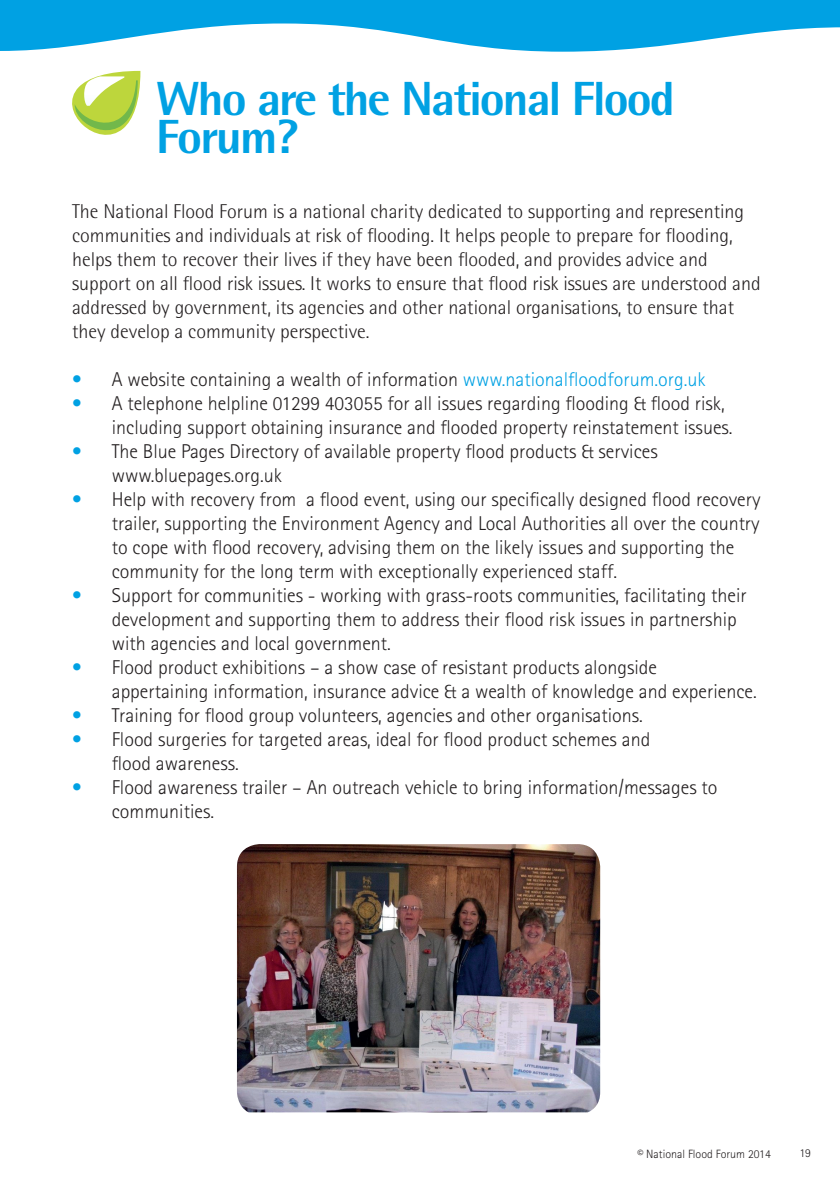
<style>
.page{position:relative;width:840px;height:1191px;background:#fff}
.page>*{position:absolute;margin:0;border:0;box-sizing:border-box;transform-origin:0 0}
.t1{font:800 48px/38px "Rotis Semi Sans Std";letter-spacing:-.04em;color:#00a1e3}
.t2{font:300 20px/24px "Rotis Sans Serif Std";color:#231f20}
.t3{font:300 20px/24px "Rotis Semi Sans Std";color:#231f20}
.t4{font:300 12px "Rotis Sans Serif Std";color:#231f20}
.s1{color:#00a1e3}
</style>
<div class="page">
<svg style="left:72px;top:71px;width:68px;height:64px"></svg>
<svg style="left:0;top:0;width:839px;height:52px;fill:#00a1e3"></svg>
<img style="left:237px;top:844px;width:363px;height:268px">
<h1 class="t1" style="left:156px;top:79px;width:520px">Who are the National Flood<br>Forum?</h1>
<p class="t3" style="left:72px;top:199px;width:690px">The National Flood Forum is a national charity dedicated to supporting and representing communities and individuals at risk of flooding. It helps people to prepare for flooding, helps them to recover their lives if they have been flooded, and provides advice and support on all flood risk issues. It works to ensure that flood risk issues are understood and addressed by government, its agencies and other national organisations, to ensure that they develop a community perspective.</p>
<p class="t2" style="left:72px;top:367px;width:634px"><span class="s1">•</span> A website containing a wealth of information <span class="s1">www.nationalfloodforum.org.uk</span></p>
<p class="t2" style="left:112px;top:391px;width:622px;text-indent:-40px"><span class="s1">•</span> A telephone helpline 01299 403055 for all issues regarding flooding &amp; flood risk, including support obtaining insurance and flooded property reinstatement issues.</p>
<p class="t2" style="left:112px;top:439px;width:547px;text-indent:-40px"><span class="s1">•</span> The Blue Pages Directory of available property flood products &amp; services www.bluepages.org.uk</p>
<p class="t2" style="left:112px;top:487px;width:650px;text-indent:-40px"><span class="s1">•</span> Help with recovery from a flood event, using our specifically designed flood recovery trailer, supporting the Environment Agency and Local Authorities all over the country to cope with flood recovery, advising them on the likely issues and supporting the community for the long term with exceptionally experienced staff.</p>
<p class="t2" style="left:112px;top:583px;width:636px;text-indent:-40px"><span class="s1">•</span> Support for communities - working with grass-roots communities, facilitating their development and supporting them to address their flood risk issues in partnership with agencies and local government.</p>
<p class="t2" style="left:112px;top:655px;width:646px;text-indent:-40px"><span class="s1">•</span> Flood product exhibitions – a show case of resistant products alongside appertaining information, insurance advice &amp; a wealth of knowledge and experience.</p>
<p class="t2" style="left:72px;top:703px;width:572px"><span class="s1">•</span> Training for flood group volunteers, agencies and other organisations.</p>
<p class="t2" style="left:112px;top:727px;width:539px;text-indent:-40px"><span class="s1">•</span> Flood surgeries for targeted areas, ideal for flood product schemes and flood awareness.</p>
<p class="t2" style="left:112px;top:775px;width:607px;text-indent:-40px"><span class="s1">•</span> Flood awareness trailer – An outreach vehicle to bring information/messages to communities.</p>
<p class="t4" style="left:637px;top:1147px;width:135px">© National Flood Forum 2014</p>
<p class="t4" style="left:799px;top:1146px;width:13px">19</p>
</div>
